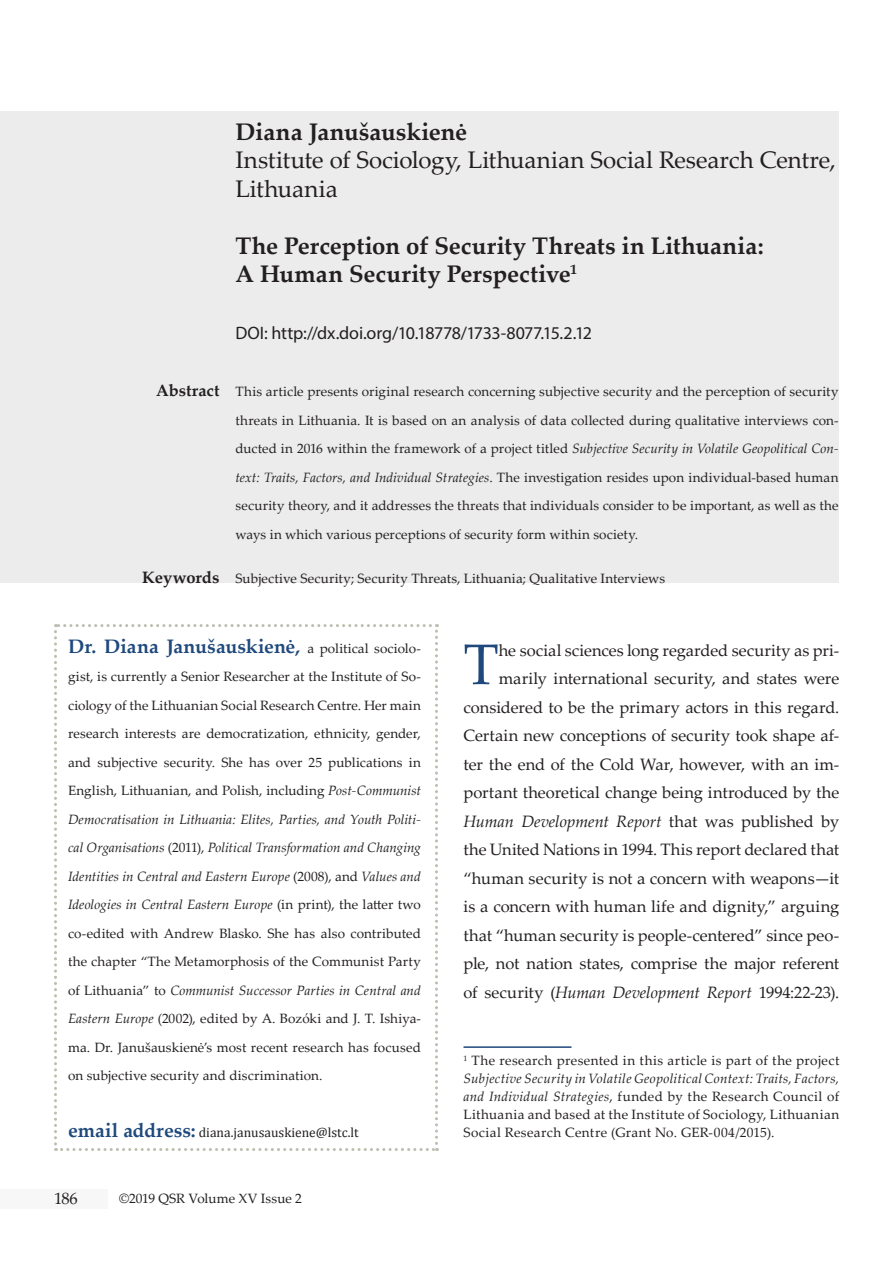
<style>
.page{position:relative;width:893px;height:1263px;background:#fff}
.page>*{position:absolute;margin:0;border:0;box-sizing:border-box;transform-origin:0 0}
.t1{font:57.45px "Palatino Linotype";color:#1f497d}
.t2{font:700 24px/28.5px "Palatino Linotype";color:#231f20}
.t3{font:24px/28.5px "Palatino Linotype";letter-spacing:-.005em;color:#231f20}
.t4{font:700 19.5px "Palatino Linotype";letter-spacing:.005em;color:#1f497d}
.t5{font:18px "Myriad Pro";letter-spacing:-.015em;color:#231f20}
.t6{font:16.5px/28.5px "Palatino Linotype";color:#231f20;text-align:right}
.t7{font:700 16.5px "Palatino Linotype";color:#231f20}
.t8{font:13.5px/28.5px "Palatino Linotype";letter-spacing:.015em;color:#231f20;text-align:justify}
.t9{font:13.5px "Cambria";color:#231f20}
.t10{font:13.5px "Palatino Linotype";letter-spacing:-.005em;color:#231f20}
.s1{font-style:italic}
.s2{font-weight:400;font-size:13.5px;color:#231f20}
.s3{font-family:"Palatino Linotype";font-weight:700;font-size:19.5px;color:#1f497d}
</style>
<div class="page">
<div style="left:0;top:1189px;width:108px;height:20px;background:#f7f7f7"></div>
<div style="left:0;top:111px;width:838px;height:472px;background:#ececec"></div>
<svg style="left:54px;top:624px;width:384px;height:527px"></svg>
<hr style="left:463px;top:1046px;width:108px;height:2px;background:#1f497d">
<h2 class="t2" style="left:235px;top:116px;width:233px">Diana Janušauskienė</h2>
<h2 class="t3" style="left:235px;top:145px;width:602px">Institute of Sociology, Lithuanian Social Research Centre,<br>Lithuania</h2>
<h2 class="t2" style="left:235px;top:230px;width:530px">The Perception of Security Threats in Lithuania:<br>A Human Security Perspective<sup>1</sup></h2>
<h3 class="t5" style="left:235px;top:322px;width:358px">DOI: http://dx.doi.org/10.18778/1733-8077.15.2.12</h3>
<p class="t7" style="left:156px;top:379px;width:65px">Abstract</p>
<p class="t7" style="left:142px;top:565px;width:79px">Keywords</p>
<p class="t8" style="left:235px;top:377px;width:605px">This article presents original research concerning subjective security and the perception of security threats in Lithuania. It is based on an analysis of data collected during qualitative interviews con&shy;ducted in 2016 within the framework of a project titled <span class="s1">Subjective Security in Volatile Geopolitical Con&shy;text: Traits, Factors, and Individual Strategies</span>. The investigation resides upon individual-based human security theory, and it addresses the threats that individuals consider to be important, as well as the ways in which various perceptions of security form within society.</p>
<p class="t8" style="left:235px;top:563px;width:431px">Subjective Security; Security Threats, Lithuania; Qualitative Interviews</p>
<h3 class="t4" style="left:68px;top:632px;width:354px">Dr. Diana Janušauskienė, <span class="s2">a political sociolo-</span></h3>
<p class="t8" style="left:68px;top:662px;width:354px">gist, is currently a Senior Researcher at the Institute of So&shy;ciology of the Lithuanian Social Research Centre. Her main research interests are democratization, ethnicity, gender, and subjective security. She has over 25 publications in English, Lithuanian, and Polish, including <span class="s1">Post-Communist Democratisation in Lithuania: Elites, Parties, and Youth Politi&shy;cal Organisations</span> (2011), <span class="s1">Political Transformation and Changing Identities in Central and Eastern Europe</span> (2008), and <span class="s1">Values and Ideologies in Central Eastern Europe</span> (in print), the latter two co-edited with Andrew Blasko. She has also contributed the chapter “The Metamorphosis of the Communist Party of Lithuania” to <span class="s1">Communist Successor Parties in Central and Eastern Europe</span> (2002), edited by A. Bozóki and J. T. Ishiya&shy;ma. Dr. Janušauskienė’s most recent research has focused on subjective security and discrimination.</p>
<p class="t9" style="left:68px;top:1124px;width:292px"><span class="s3">email address:</span> diana.janusauskiene@lstc.lt</p>
<p class="t6" style="left:54px;top:1183px;width:25px">186</p>
<p class="t10" style="left:119px;top:1188px;width:184px">©2019 QSR Volume XV Issue 2</p>
<p class="t6" style="left:463px;top:635px;width:377px">he social sciences long regarded security as pri&shy;marily international security, and states were considered to be the primary actors in this regard.<br>Certain new conceptions of security took shape af&shy;ter the end of the Cold War, however, with an im&shy;portant theoretical change being introduced by the <span class="s1">Human Development Report</span> that was published by the United Nations in 1994. This report declared that “human security is not a concern with weapons—it is a concern with human life and dignity,” arguing that “human security is people-centered” since peo&shy;ple, not nation states, comprise the major referent of security (<span class="s1">Human Development Report</span> 1994:22-23).</p>
<h1 class="t1" style="left:463px;top:624px;width:37px">T</h1>
<p class="t8" style="left:463px;top:1051px;width:377px;line-height:18px"><sup>1</sup> The research presented in this article is part of the project <span class="s1">Subjective Security in Volatile Geopolitical Context: Traits, Factors, and Individual Strategies</span>, funded by the Research Council of Lithuania and based at the Institute of Sociology, Lithuanian Social Research Centre (Grant No. GER-004/2015).</p>
</div>
